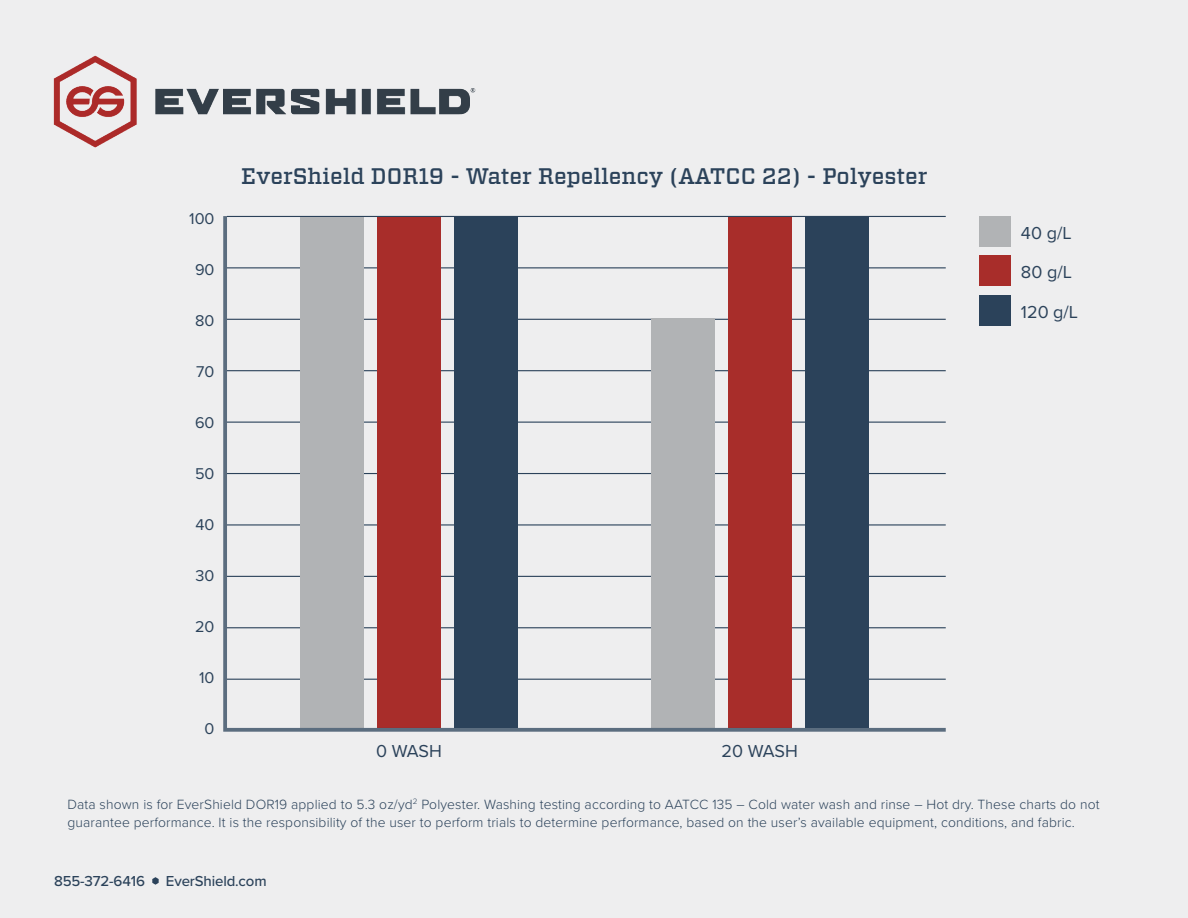
<style>
.page{position:relative;width:1188px;height:918px;background:#eeeeef}
.page>*{position:absolute;margin:0;border:0;box-sizing:border-box;transform-origin:0 0}
.t1{font:500 22.5px "Vitesse";color:#2b425a}
.t2{font:18px/39.5px "Proxima Nova";color:#2b425a}
.t3{font:16.2px "Proxima Nova";color:#2b425a}
.t4{font:500 15px "Proxima Nova";letter-spacing:-.01em;color:#2b425a}
.t5{font:300 13.8px/18px "Proxima Nova";letter-spacing:.01em;color:#2b425a}
</style>
<div class="page">
<svg style="left:152px;top:877px;width:7px;height:8px"></svg>
<img style="left:53px;top:55px;width:423px;height:93px">
<svg style="left:223px;top:215px;width:723px;height:517px"></svg>
<div style="left:979px;top:216px;width:31px;height:31px;background:#b1b3b5"></div>
<div style="left:979px;top:256px;width:31px;height:30px;background:#a82d2a"></div>
<div style="left:979px;top:295px;width:31px;height:31px;background:#2b425a"></div>
<p class="t3" style="left:189px;top:212px;width:27px">100</p>
<p class="t3" style="left:195px;top:263px;width:21px">90</p>
<p class="t3" style="left:195px;top:314px;width:21px">80</p>
<p class="t3" style="left:196px;top:365px;width:20px">70</p>
<p class="t3" style="left:195px;top:416px;width:21px">60</p>
<p class="t3" style="left:195px;top:467px;width:21px">50</p>
<p class="t3" style="left:196px;top:518px;width:20px">40</p>
<p class="t3" style="left:196px;top:569px;width:20px">30</p>
<p class="t3" style="left:195px;top:620px;width:21px">20</p>
<p class="t3" style="left:199px;top:671px;width:17px">10</p>
<p class="t3" style="left:205px;top:722px;width:11px">0</p>
<h1 class="t1" style="left:241px;top:166px;width:688px">EverShield DOR19 - Water Repellency (AATCC 22) - Polyester</h1>
<h2 class="t2" style="left:376px;top:732px;width:67px">0 WASH</h2>
<h2 class="t2" style="left:722px;top:732px;width:78px">20 WASH</h2>
<h2 class="t2" style="left:1021px;top:214px;width:52px">40 g/L<br>80 g/L</h2>
<h2 class="t2" style="left:1021px;top:293px;width:59px">120 g/L</h2>
<p class="t5" style="left:67px;top:796px;width:1034px">Data shown is for EverShield DOR19 applied to 5.3 oz/yd<sup>2</sup> Polyester. Washing testing according to AATCC 135 – Cold water wash and rinse – Hot dry. These charts do not guarantee performance. It is the responsibility of the user to perform trials to determine performance, based on the user’s available equipment, conditions, and fabric.</p>
<p class="t4" style="left:54px;top:874px;width:93px">855-372-6416</p>
<p class="t4" style="left:166px;top:874px;width:102px">EverShield.com</p>
</div>
